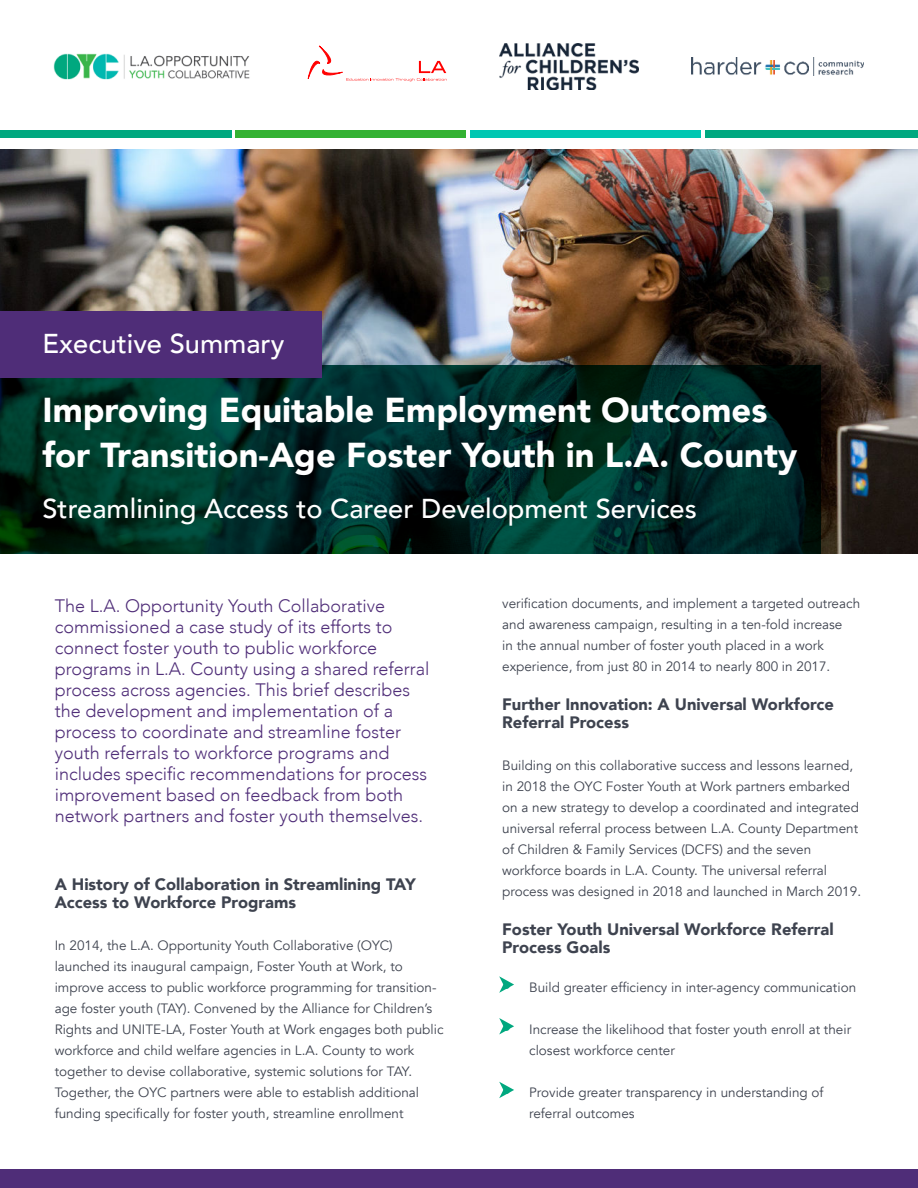
<style>
.page{position:relative;width:918px;height:1188px;background:#fff}
.page>*{position:absolute;margin:0;border:0;box-sizing:border-box;transform-origin:0 0}
.t1{font:900 34.5px/45.5px "Avenir";color:#fff}
.t2{font:500 27.3px "Avenir";color:#fff}
.t3{font:300 18px/21px "Avenir";color:#4f2d78}
.t4{font:900 16.5px/18px "Avenir";color:#3e434f}
.t5{font:13.5px/21px "Avenir";color:#3e434f}
.s1{font-weight:900;font-size:18px;color:#00a87f}
</style>
<div class="page">
<img style="left:0;top:150px;width:918px;height:403px">
<svg style="left:0;top:365px;width:821px;height:188px;background:#002c26"></svg>
<div style="left:0;top:1170px;width:918px;height:18px;background:#4f2d78"></div>
<svg style="left:499px;top:976px;width:15px;height:17px"></svg>
<svg style="left:499px;top:1018px;width:15px;height:16px"></svg>
<svg style="left:499px;top:1082px;width:15px;height:16px"></svg>
<div style="left:0;top:130px;width:231px;height:8px;background:#00a87f"></div>
<div style="left:236px;top:130px;width:230px;height:8px;background:#34b233"></div>
<div style="left:471px;top:130px;width:230px;height:8px;background:#00c7b2"></div>
<div style="left:705px;top:130px;width:213px;height:8px;background:#00a880"></div>
<img style="left:53px;top:53px;width:197px;height:27px">
<svg style="left:307px;top:46px;width:140px;height:36px"></svg>
<img style="left:692px;top:57px;width:172px;height:19px">
<img style="left:500px;top:44px;width:139px;height:45px">
<div style="left:0;top:311px;width:322px;height:67px;background:#4f2d78"></div>
<h2 class="t2" style="left:42px;top:332px;width:243px">Executive Summary</h2>
<h1 class="t1" style="left:42px;top:390px;width:756px">Improving Equitable Employment Outcomes for Transition-Age Foster Youth in L.A. County</h1>
<h2 class="t2" style="left:42px;top:497px;width:656px">Streamlining Access to Career Development Services</h2>
<p class="t3" style="left:55px;top:597px;width:376px">The L.A. Opportunity Youth Collaborative commissioned a case study of its efforts to connect foster youth to public workforce programs in L.A. County using a shared referral process across agencies. This brief describes the development and implementation of a process to coordinate and streamline foster youth referrals to workforce programs and includes specific recommendations for process improvement based on feedback from both network partners and foster youth themselves.</p>
<p class="t4" style="left:55px;top:877px;width:363px">A History of Collaboration in Streamlining TAY<br>Access to Workforce Programs</p>
<p class="t5" style="left:55px;top:935px;width:390px">In 2014, the L.A. Opportunity Youth Collaborative (OYC) launched its inaugural campaign, Foster Youth at Work, to improve access to public workforce programming for transition&shy;age foster youth (TAY). Convened by the Alliance for Children’s Rights and UNITE-LA, Foster Youth at Work engages both public workforce and child welfare agencies in L.A. County to work together to devise collaborative, systemic solutions for TAY.<br>Together, the OYC partners were able to establish additional funding specifically for foster youth, streamline enrollment</p>
<p class="t5" style="left:502px;top:593px;width:359px">verification documents, and implement a targeted outreach and awareness campaign, resulting in a ten-fold increase<br>in the annual number of foster youth placed in a work experience, from just 80 in 2014 to nearly 800 in 2017.</p>
<p class="t4" style="left:502px;top:696px;width:333px">Further Innovation: A Universal Workforce<br>Referral Process</p>
<p class="t5" style="left:502px;top:755px;width:360px">Building on this collaborative success and lessons learned, in 2018 the OYC Foster Youth at Work partners embarked on a new strategy to develop a coordinated and integrated universal referral process between L.A. County Department of Children &amp; Family Services (DCFS) and the seven workforce boards in L.A. County. The universal referral process was designed in 2018 and launched in March 2019.</p>
<p class="t4" style="left:502px;top:921px;width:333px">Foster Youth Universal Workforce Referral<br>Process Goals</p>
<p class="t5" style="left:502px;top:977px;width:356px"><span class="s1">•</span> Build greater efficiency in inter-agency communication</p>
<p class="t5" style="left:529px;top:1019px;width:323px;text-indent:-27px"><span class="s1">•</span> Increase the likelihood that foster youth enroll at their closest workforce center</p>
<p class="t5" style="left:529px;top:1082px;width:296px;text-indent:-27px"><span class="s1">•</span> Provide greater transparency in understanding of referral outcomes</p>
</div>
